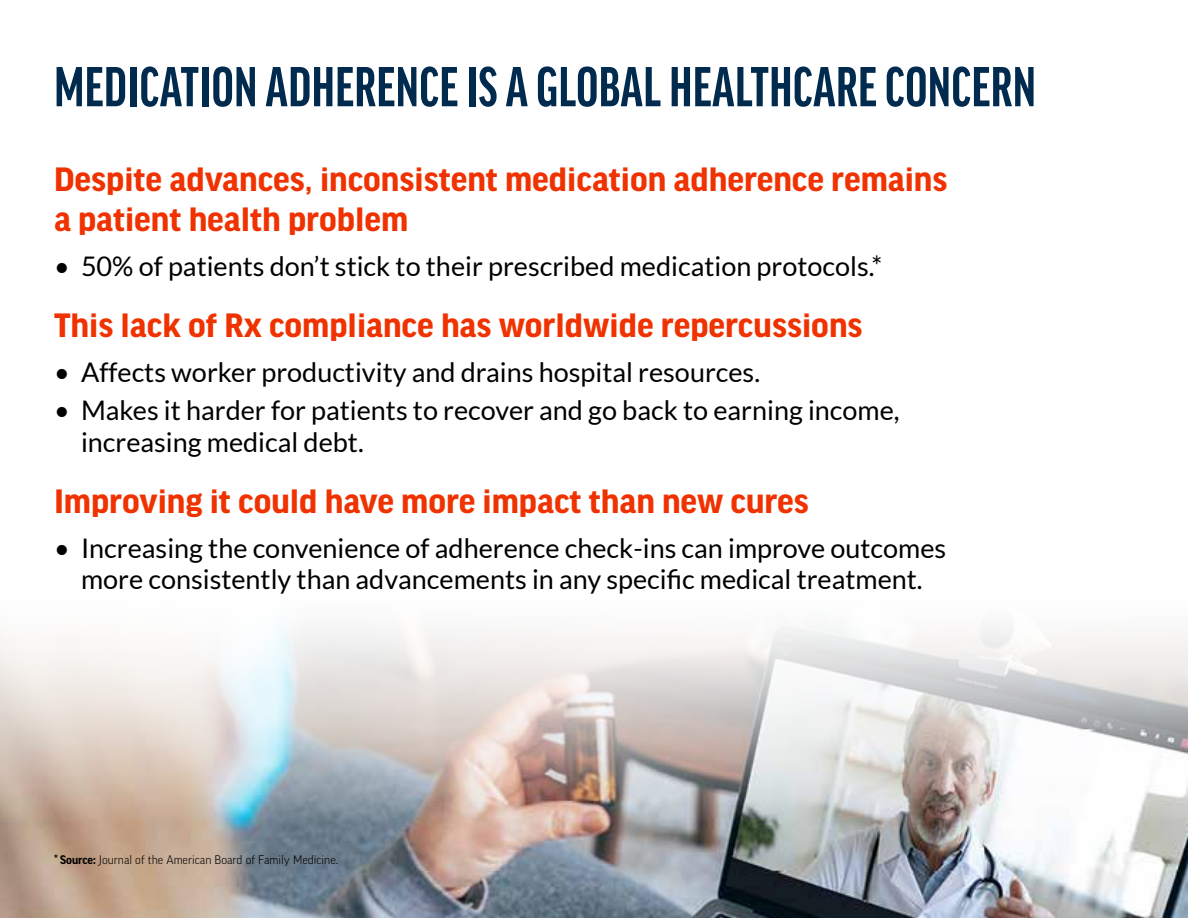
<style>
.page{position:relative;width:1188px;height:918px;background:#fff}
.page>*{position:absolute;margin:0;border:0;box-sizing:border-box;transform-origin:0 0}
.t1{font:700 extra-condensed 60px "Good Headline Pro";letter-spacing:.01em;color:#002a4e}
.t2{font:700 36px/40.5px "Good Headline Pro";color:#ef3200}
.t3{font:27px/31.5px "Lato";color:#000}
.t4{font:300 12px "Good Pro";color:#000}
.s1{font-weight:700}
</style>
<div class="page">
<img style="left:0;top:625px;width:1188px;height:293px">
<h1 class="t1" style="left:54px;top:57px;width:983px">MEDICATION ADHERENCE IS A GLOBAL HEALTHCARE CONCERN</h1>
<h2 class="t2" style="left:54px;top:160px;width:895px">Despite advances, inconsistent medication adherence remains a patient health problem</h2>
<p class="t3" style="left:54px;top:251px;width:830px">• 50% of patients don’t stick to their prescribed medication protocols.*</p>
<h2 class="t2" style="left:54px;top:306px;width:810px">This lack of Rx compliance has worldwide repercussions</h2>
<p class="t3" style="left:54px;top:357px;width:708px">• Affects worker productivity and drains hospital resources.</p>
<p class="t3" style="left:81px;top:395px;width:820px;text-indent:-27px">• Makes it harder for patients to recover and go back to earning income, increasing medical debt.</p>
<h2 class="t2" style="left:54px;top:482px;width:756px">Improving it could have more impact than new cures</h2>
<p class="t3" style="left:54px;top:532px;width:894px;text-align:center">• Increasing the convenience of adherence check-ins can improve outcomes more consistently than advancements in any specific medical treatment.</p>
<p class="t4" style="left:54px;top:853px;width:286px"><span class="s1">* Source:</span> Journal of the American Board of Family Medicine.</p>
</div>
